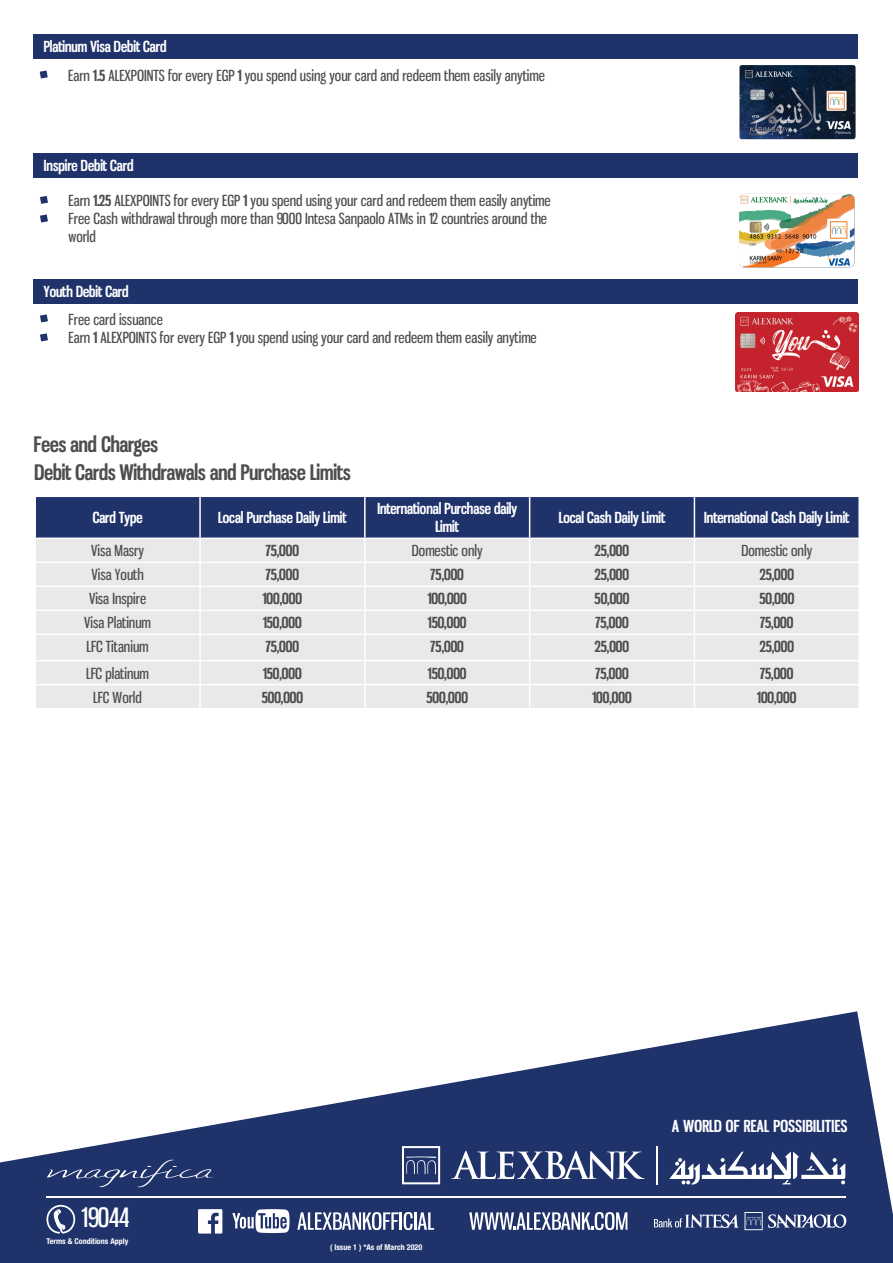
<style>
.page{position:relative;width:893px;height:1263px;background:#fff}
.page>*{position:absolute;margin:0;border:0;box-sizing:border-box;transform-origin:0 0}
.t1{font:26.25px "Gnuolane";color:#fff}
.t2{font:700 21px "Gnuolane";color:#4d4d4d}
.t3{font:700 16.2px "Gnuolane";letter-spacing:.025em;color:#fff}
.t4{font:15px/18px "Gnuolane";color:#4d4d4d}
.t5{font:700 15px "Gnuolane";color:#4d4d4d}
.t6{font:700 15px/18px "Gnuolane";color:#fff;text-align:center}
.t7{font:700 condensed 8.1px "Helvetica Neue LT Pro";color:#fff}
.s1{font-weight:700}
</style>
<div class="page">
<svg style="left:40px;top:196px;width:8px;height:8px"></svg>
<svg style="left:40px;top:214px;width:8px;height:8px"></svg>
<svg style="left:40px;top:314px;width:8px;height:8px"></svg>
<svg style="left:40px;top:71px;width:8px;height:7px"></svg>
<svg style="left:40px;top:333px;width:8px;height:8px"></svg>
<div style="left:34px;top:154px;width:824px;height:24px;background:#1f326a"></div>
<div style="left:34px;top:280px;width:824px;height:24px;background:#1f326a"></div>
<div style="left:34px;top:35px;width:824px;height:24px;background:#1f326a"></div>
<svg style="left:36px;top:497px;width:823px;height:211px;background:#c3c7d1"></svg>
<hr style="left:858px;top:685px;width:2px;height:23px;background:#fff">
<hr style="left:199px;top:497px;width:2px;height:40px;background:#fff">
<hr style="left:364px;top:497px;width:2px;height:40px;background:#fff">
<hr style="left:529px;top:497px;width:1px;height:40px;background:#fff">
<hr style="left:694px;top:497px;width:1px;height:40px;background:#fff">
<hr style="left:858px;top:497px;width:2px;height:40px;background:#fff">
<hr style="left:34px;top:537px;width:166px;height:2px;background:#fff">
<hr style="left:200px;top:537px;width:165px;height:2px;background:#fff">
<hr style="left:365px;top:537px;width:165px;height:2px;background:#fff">
<hr style="left:530px;top:537px;width:164px;height:2px;background:#fff">
<hr style="left:694px;top:537px;width:166px;height:2px;background:#fff">
<img style="left:739px;top:193px;width:116px;height:75px">
<img style="left:736px;top:313px;width:122px;height:78px">
<img style="left:739px;top:65px;width:117px;height:75px">
<svg style="left:0;top:1011px;width:893px;height:252px;fill:#1f326a"></svg>
<svg style="left:402px;top:1146px;width:38px;height:38px"></svg>
<hr style="left:656px;top:1146px;width:2px;height:38px;background:#fff">
<svg style="left:670px;top:1152px;width:175px;height:32px"></svg>
<svg style="left:451px;top:1151px;width:194px;height:28px"></svg>
<hr style="left:46px;top:1196px;width:800px;height:2px;background:#fff">
<svg style="left:654px;top:1212px;width:192px;height:18px;background:#56648e"></svg>
<svg style="left:198px;top:1209px;width:24px;height:24px"></svg>
<svg style="left:232px;top:1209px;width:57px;height:24px"></svg>
<svg style="left:297px;top:1212px;width:137px;height:18px"></svg>
<svg style="left:469px;top:1212px;width:158px;height:18px"></svg>
<svg style="left:46px;top:1205px;width:29px;height:28px"></svg>
<svg style="left:47px;top:1160px;width:165px;height:27px;background:#344578"></svg>
<p class="t6" style="left:44px;top:37px;width:124px">Platinum Visa Debit Card</p>
<p class="t4" style="left:41px;top:66px;width:505px">• Earn <span class="s1">1.5</span> ALEXPOINTS for every EGP <span class="s1">1</span> you spend using your card and redeem them easily anytime</p>
<p class="t6" style="left:44px;top:156px;width:91px">Inspire Debit Card</p>
<p class="t4" style="left:41px;top:191px;width:511px">• Earn <span class="s1">1.25</span> ALEXPOINTS for every EGP <span class="s1">1</span> you spend using your card and redeem them easily anytime</p>
<p class="t4" style="left:68px;top:209px;width:480px;text-indent:-27px">• Free Cash withdrawal through more than 9000 Intesa Sanpaolo ATMs in 12 countries around the world</p>
<p class="t6" style="left:44px;top:282px;width:86px">Youth Debit Card</p>
<p class="t4" style="left:41px;top:309px;width:123px">• Free card issuance</p>
<p class="t4" style="left:41px;top:327px;width:497px">• Earn <span class="s1">1</span> ALEXPOINTS for every EGP <span class="s1">1</span> you spend using your card and redeem them easily anytime</p>
<p class="t2" style="left:34px;top:429px;width:126px">Fees and Charges</p>
<p class="t2" style="left:34px;top:457px;width:318px">Debit Cards Withdrawals and Purchase Limits</p>
<p class="t6" style="left:93px;top:508px;width:51px">Card Type</p>
<p class="t6" style="left:218px;top:508px;width:130px">Local Purchase Daily Limit</p>
<p class="t6" style="left:377px;top:499px;width:141px">International Purchase daily<br>Limit</p>
<p class="t6" style="left:559px;top:508px;width:108px">Local Cash Daily Limit</p>
<p class="t6" style="left:704px;top:508px;width:147px">International Cash Daily Limit</p>
<p class="t4" style="left:91px;top:541px;width:54px">Visa Masry</p>
<p class="t5" style="left:266px;top:540px;width:35px">75,000</p>
<p class="t4" style="left:412px;top:541px;width:72px">Domestic only</p>
<p class="t5" style="left:595px;top:540px;width:36px">25,000</p>
<p class="t4" style="left:741px;top:541px;width:72px">Domestic only</p>
<p class="t4" style="left:91px;top:565px;width:54px">Visa Youth</p>
<p class="t5" style="left:266px;top:564px;width:35px">75,000</p>
<p class="t5" style="left:431px;top:564px;width:35px">75,000</p>
<p class="t5" style="left:595px;top:564px;width:36px">25,000</p>
<p class="t5" style="left:760px;top:564px;width:36px">25,000</p>
<p class="t4" style="left:89px;top:589px;width:59px">Visa Inspire</p>
<p class="t5" style="left:263px;top:588px;width:41px">100,000</p>
<p class="t5" style="left:428px;top:588px;width:41px">100,000</p>
<p class="t5" style="left:595px;top:588px;width:36px">50,000</p>
<p class="t5" style="left:759px;top:588px;width:36px">50,000</p>
<p class="t4" style="left:84px;top:613px;width:69px">Visa Platinum</p>
<p class="t5" style="left:263px;top:612px;width:40px">150,000</p>
<p class="t5" style="left:428px;top:612px;width:40px">150,000</p>
<p class="t5" style="left:595px;top:612px;width:35px">75,000</p>
<p class="t5" style="left:760px;top:612px;width:35px">75,000</p>
<p class="t4" style="left:87px;top:637px;width:64px">LFC Titanium</p>
<p class="t5" style="left:266px;top:636px;width:35px">75,000</p>
<p class="t5" style="left:431px;top:636px;width:35px">75,000</p>
<p class="t5" style="left:595px;top:636px;width:36px">25,000</p>
<p class="t5" style="left:760px;top:636px;width:36px">25,000</p>
<p class="t4" style="left:86px;top:663px;width:65px">LFC platinum</p>
<p class="t5" style="left:263px;top:662px;width:40px">150,000</p>
<p class="t5" style="left:428px;top:662px;width:40px">150,000</p>
<p class="t5" style="left:595px;top:662px;width:35px">75,000</p>
<p class="t5" style="left:760px;top:662px;width:35px">75,000</p>
<p class="t4" style="left:93px;top:687px;width:50px">LFC World</p>
<p class="t5" style="left:262px;top:686px;width:43px">500,000</p>
<p class="t5" style="left:426px;top:686px;width:43px">500,000</p>
<p class="t5" style="left:592px;top:686px;width:41px">100,000</p>
<p class="t5" style="left:757px;top:686px;width:41px">100,000</p>
<p class="t1" style="left:82px;top:1199px;width:49px">19044</p>
<p class="t7" style="left:47px;top:1236px;width:83px">Terms &amp; Conditions Apply</p>
<p class="t7" style="left:330px;top:1242px;width:94px">( Issue 1 ) *As of March 2020</p>
<p class="t3" style="left:672px;top:1114px;width:177px">A WORLD OF REAL POSSIBILITIES</p>
</div>
